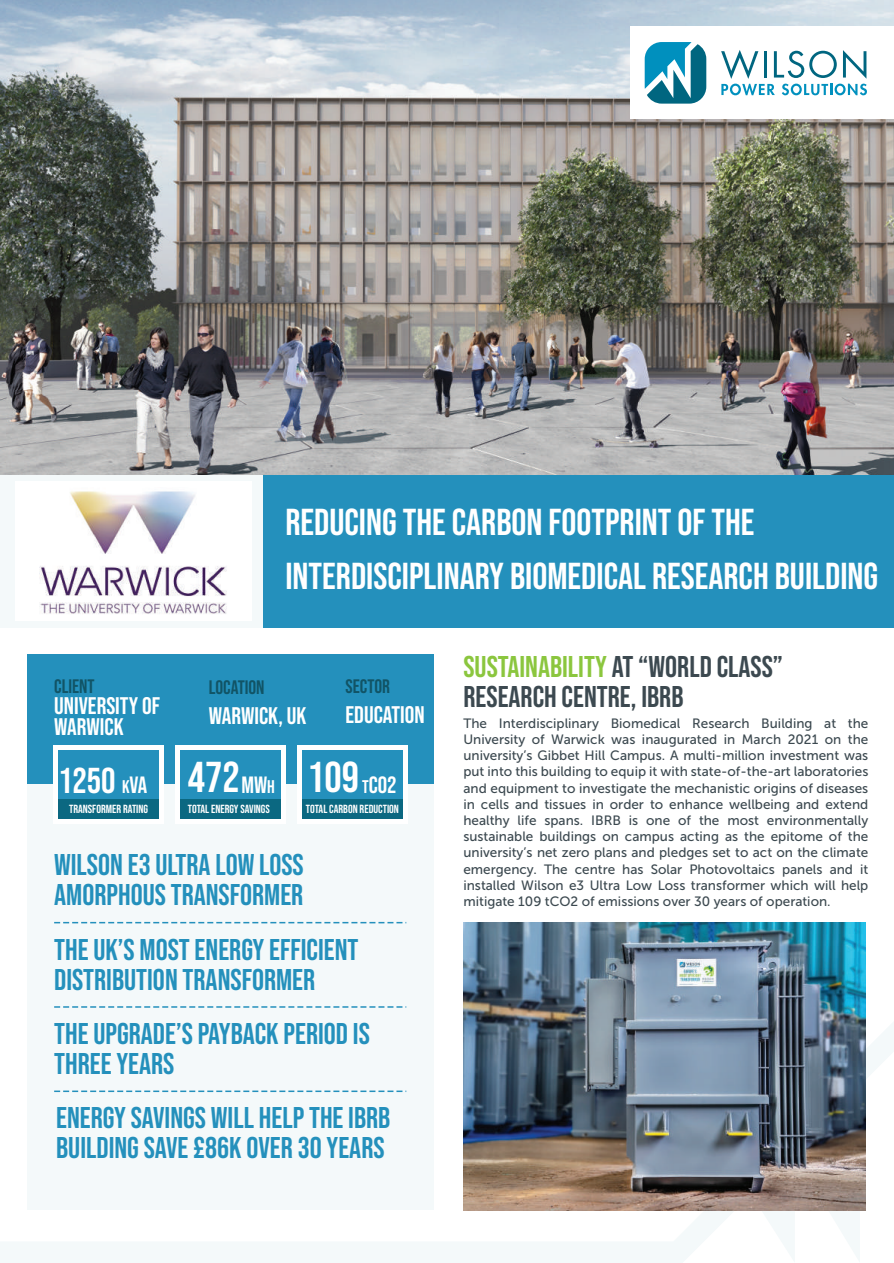
<style>
.page{position:relative;width:894px;height:1263px;background:#fff}
.page>*{position:absolute;margin:0;border:0;box-sizing:border-box;transform-origin:0 0}
.t1{font:43.2px "Bebas Neue";color:#fff}
.t2{font:37.5px/54px "Bebas Neue";color:#fff}
.t3{font:36px "Bebas Neue";color:#fff}
.t4{font:30px/30px "Bebas Neue";color:#2490bc}
.t5{font:30px/30px "Bebas Neue";color:#3c4950}
.t6{font:24px/21px "Bebas Neue";color:#fff}
.t7{font:23.55px "Bebas Neue";color:#fff}
.t8{font:19.5px "Bebas Neue";color:#115466}
.t9{font:13.5px/16.2px "Museo Sans 500";color:#3c4950;text-align:justify}
.t10{font:11.7px "Bebas Neue";color:#fff}
.s1{font-size:18.3px}
.s2{font-size:23.55px}
.s3{color:#8bc63e}
</style>
<div class="page">
<div style="left:27px;top:653px;width:406px;height:131px;background:#2490bc"></div>
<div style="left:27px;top:784px;width:406px;height:426px;background:#f4f9fa"></div>
<svg style="left:54px;top:922px;width:352px;height:1px"></svg>
<svg style="left:54px;top:1006px;width:352px;height:1px"></svg>
<svg style="left:0;top:1021px;width:893px;height:242px"></svg>
<img style="left:0;top:0;width:893px;height:475px">
<img style="left:463px;top:922px;width:402px;height:288px">
<div style="left:0;top:475px;width:263px;height:152px;background:#f4f9fa"></div>
<div style="left:263px;top:475px;width:630px;height:152px;background:#2490bc"></div>
<div style="left:53px;top:745px;width:110px;height:78px;background:#fff"></div>
<div style="left:58px;top:749px;width:101px;height:50px;background:#2490bc"></div>
<div style="left:58px;top:799px;width:101px;height:19px;background:#0b6881"></div>
<div style="left:297px;top:745px;width:110px;height:78px;background:#fff"></div>
<div style="left:302px;top:749px;width:100px;height:50px;background:#2490bc"></div>
<div style="left:302px;top:799px;width:100px;height:19px;background:#0b6881"></div>
<div style="left:175px;top:745px;width:110px;height:78px;background:#fff"></div>
<div style="left:180px;top:749px;width:100px;height:50px;background:#2490bc"></div>
<div style="left:180px;top:799px;width:100px;height:19px;background:#0b6881"></div>
<img style="left:16px;top:481px;width:235px;height:139px">
<div style="left:630px;top:27px;width:263px;height:92px;background:#fff"></div>
<svg style="left:644px;top:42px;width:62px;height:62px"></svg>
<svg style="left:721px;top:50px;width:145px;height:45px"></svg>
<h2 class="t2" style="left:285px;top:495px;width:594px">REDUCING THE CARBON FOOTPRINT OF THE<br>INTERDISCIPLINARY BIOMEDICAL RESEARCH BUILDING</h2>
<h3 class="t8" style="left:54px;top:675px;width:42px">CLIENT</h3>
<h3 class="t6" style="left:54px;top:695px;width:107px">UNIVERSITY OF<br>WARWICK</h3>
<h3 class="t3" style="left:58px;top:760px;width:91px">1250 <span class="s1">K</span><span class="s2">VA</span></h3>
<p class="t10" style="left:69px;top:803px;width:80px">TRANSFORMER RATING</p>
<h3 class="t8" style="left:209px;top:675px;width:57px">LOCATION</h3>
<h3 class="t6" style="left:209px;top:704px;width:99px">WARWICK, UK</h3>
<h3 class="t8" style="left:345px;top:675px;width:46px">SECTOR</h3>
<h3 class="t6" style="left:345px;top:704px;width:81px">EDUCATION</h3>
<h1 class="t1" style="left:188px;top:752px;width:89px">472<span class="s2">MW</span><span class="s1">H</span></h1>
<p class="t10" style="left:188px;top:803px;width:84px">TOTAL ENERGY SAVINGS</p>
<h1 class="t1" style="left:307px;top:752px;width:53px">109</h1>
<h3 class="t7" style="left:362px;top:771px;width:36px"><span class="s1">T</span>C02</h3>
<p class="t10" style="left:306px;top:803px;width:94px">TOTAL CARBON REDUCTION</p>
<h3 class="t4" style="left:54px;top:849px;width:251px">WILSON E3 ULTRA LOW LOSS<br>AMORPHOUS TRANSFORMER</h3>
<h3 class="t4" style="left:54px;top:934px;width:306px">THE UK’S MOST ENERGY EFFICIENT<br>DISTRIBUTION TRANSFORMER</h3>
<h3 class="t4" style="left:54px;top:1018px;width:317px">THE UPGRADE’S PAYBACK PERIOD IS<br>THREE YEARS</h3>
<h3 class="t4" style="left:56px;top:1102px;width:335px">ENERGY SAVINGS WILL HELP THE IBRB<br>BUILDING SAVE £86K OVER 30 YEARS</h3>
<h3 class="t5" style="left:463px;top:651px;width:321px"><span class="s3">SUSTAINABILITY</span> AT “WORLD CLASS”<br>RESEARCH CENTRE, IBRB</h3>
<p class="t9" style="left:463px;top:715px;width:406px">The Interdisciplinary Biomedical Research Building at the University of Warwick was inaugurated in March 2021 on the university’s Gibbet Hill Campus. A multi-million investment was put into this building to equip it with state-of-the-art laboratories and equipment to investigate the mechanistic origins of diseases in cells and tissues in order to enhance wellbeing and extend healthy life spans. IBRB is one of the most environmentally sustainable buildings on campus acting as the epitome of the university’s net zero plans and pledges set to act on the climate emergency. The centre has Solar Photovoltaics panels and it installed Wilson e3 Ultra Low Loss transformer which will help mitigate 109 tCO2 of emissions over 30 years of operation.</p>
</div>
